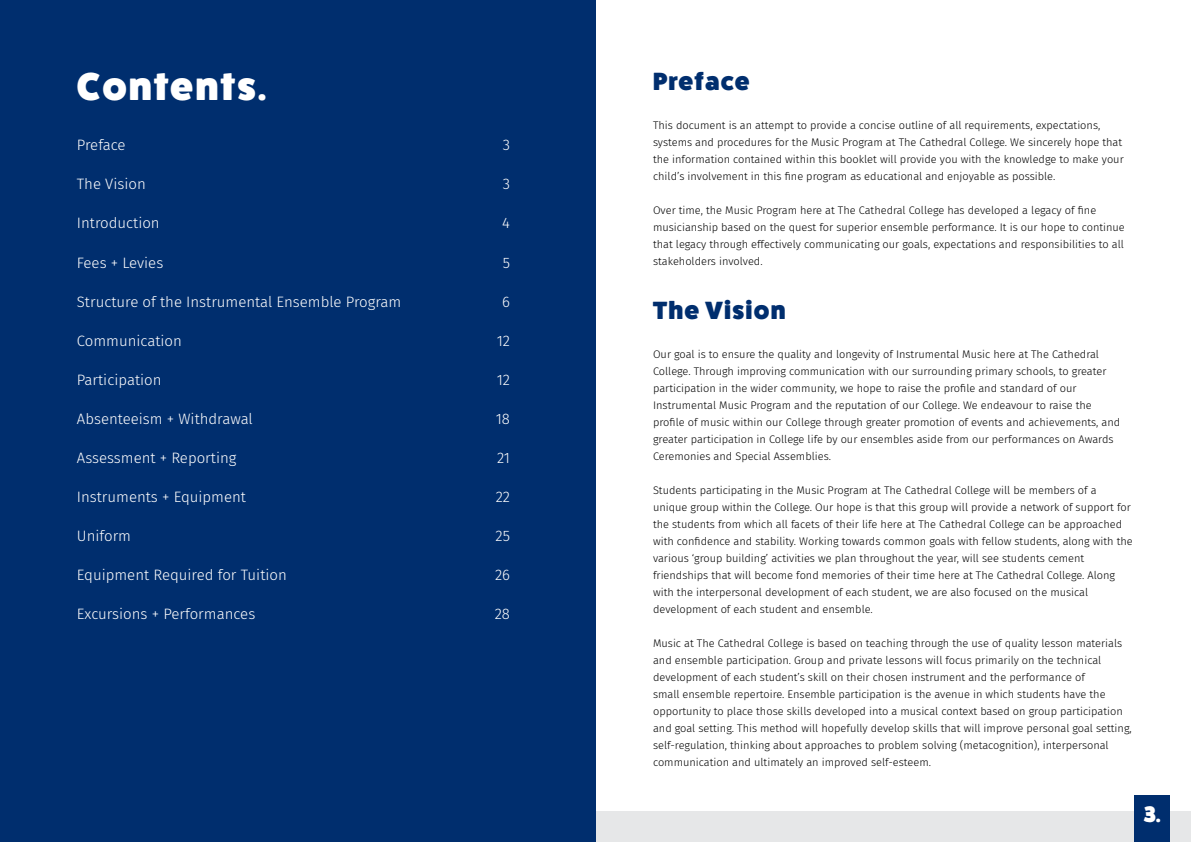
<style>
.page{position:relative;width:1191px;height:842px;background:#fff}
.page>*{position:absolute;margin:0;border:0;box-sizing:border-box;transform-origin:0 0}
.t1{font:800 39px "Fat Frank";letter-spacing:.05em;color:#fff}
.t2{font:800 25px "Fat Frank";letter-spacing:.05em;color:#002e6e}
.t3{font:800 22.5px "Fat Frank";color:#fff}
.t4{font:300 15px "Fira Sans";color:#fff}
.t5{font:300 15px "Fira Sans";letter-spacing:-.02em;color:#fff}
.t6{font:300 11px/17px "Fira Sans";color:#000}
</style>
<div class="page">
<div style="left:0;top:811px;width:1191px;height:31px;background:#e6e7e8"></div>
<div style="left:0;top:0;width:595px;height:842px;background:#002e6e"></div>
<div style="left:1134px;top:795px;width:35px;height:47px;background:#002e6e"></div>
<h1 class="t1" style="left:77px;top:65px;width:191px">Contents.</h1>
<h2 class="t2" style="left:653px;top:67px;width:98px">Preface</h2>
<p class="t6" style="left:653px;top:117px;width:472px">This document is an attempt to provide a concise outline of all requirements, expectations, systems and procedures for the Music Program at The Cathedral College. We sincerely hope that the information contained within this booklet will provide you with the knowledge to make your child’s involvement in this fine program as educational and enjoyable as possible.</p>
<p class="t6" style="left:653px;top:202px;width:473px">Over time, the Music Program here at The Cathedral College has developed a legacy of fine musicianship based on the quest for superior ensemble performance. It is our hope to continue that legacy through effectively communicating our goals, expectations and responsibilities to all stakeholders involved.</p>
<h2 class="t2" style="left:653px;top:297px;width:134px">The Vision</h2>
<p class="t6" style="left:653px;top:346px;width:469px">Our goal is to ensure the quality and longevity of Instrumental Music here at The Cathedral College. Through improving communication with our surrounding primary schools, to greater participation in the wider community, we hope to raise the profile and standard of our Instrumental Music Program and the reputation of our College. We endeavour to raise the profile of music within our College through greater promotion of events and achievements, and greater participation in College life by our ensembles aside from our performances on Awards Ceremonies and Special Assemblies.</p>
<p class="t6" style="left:653px;top:482px;width:481px">Students participating in the Music Program at The Cathedral College will be members of a unique group within the College. Our hope is that this group will provide a network of support for the students from which all facets of their life here at The Cathedral College can be approached with confidence and stability. Working towards common goals with fellow students, along with the various ‘group building’ activities we plan throughout the year, will see students cement friendships that will become fond memories of their time here at The Cathedral College. Along with the interpersonal development of each student, we are also focused on the musical development of each student and ensemble.</p>
<p class="t6" style="left:653px;top:635px;width:480px">Music at The Cathedral College is based on teaching through the use of quality lesson materials and ensemble participation. Group and private lessons will focus primarily on the technical development of each student’s skill on their chosen instrument and the performance of<br>small ensemble repertoire. Ensemble participation is the avenue in which students have the opportunity to place those skills developed into a musical context based on group participation and goal setting. This method will hopefully develop skills that will improve personal goal setting, self-regulation, thinking about approaches to problem solving (metacognition), interpersonal communication and ultimately an improved self-esteem.</p>
<h3 class="t5" style="left:77px;top:135px;width:50px">Preface</h3>
<h3 class="t4" style="left:503px;top:135px;width:9px">3</h3>
<h3 class="t4" style="left:77px;top:174px;width:70px">The Vision</h3>
<h3 class="t4" style="left:503px;top:174px;width:9px">3</h3>
<h3 class="t4" style="left:77px;top:213px;width:84px">Introduction</h3>
<h3 class="t4" style="left:502px;top:213px;width:9px">4</h3>
<h3 class="t4" style="left:77px;top:252px;width:88px">Fees + Levies</h3>
<h3 class="t4" style="left:503px;top:252px;width:9px">5</h3>
<h3 class="t4" style="left:77px;top:291px;width:326px">Structure of the Instrumental Ensemble Program</h3>
<h3 class="t4" style="left:502px;top:291px;width:9px">6</h3>
<h3 class="t4" style="left:77px;top:330px;width:107px">Communication</h3>
<h3 class="t4" style="left:496px;top:330px;width:15px">12</h3>
<h3 class="t4" style="left:77px;top:369px;width:86px">Participation</h3>
<h3 class="t4" style="left:496px;top:369px;width:15px">12</h3>
<h3 class="t4" style="left:77px;top:408px;width:177px">Absenteeism + Withdrawal</h3>
<h3 class="t4" style="left:496px;top:408px;width:16px">18</h3>
<h3 class="t4" style="left:77px;top:447px;width:161px">Assessment + Reporting</h3>
<h3 class="t4" style="left:497px;top:447px;width:14px">21</h3>
<h3 class="t4" style="left:77px;top:486px;width:171px">Instruments + Equipment</h3>
<h3 class="t4" style="left:495px;top:486px;width:16px">22</h3>
<h3 class="t4" style="left:77px;top:525px;width:56px">Uniform</h3>
<h3 class="t4" style="left:495px;top:525px;width:16px">25</h3>
<h3 class="t4" style="left:77px;top:564px;width:211px">Equipment Required for Tuition</h3>
<h3 class="t4" style="left:495px;top:564px;width:17px">26</h3>
<h3 class="t4" style="left:77px;top:603px;width:180px">Excursions + Performances</h3>
<h3 class="t4" style="left:495px;top:603px;width:17px">28</h3>
<h3 class="t3" style="left:1143px;top:802px;width:19px">3.</h3>
</div>
